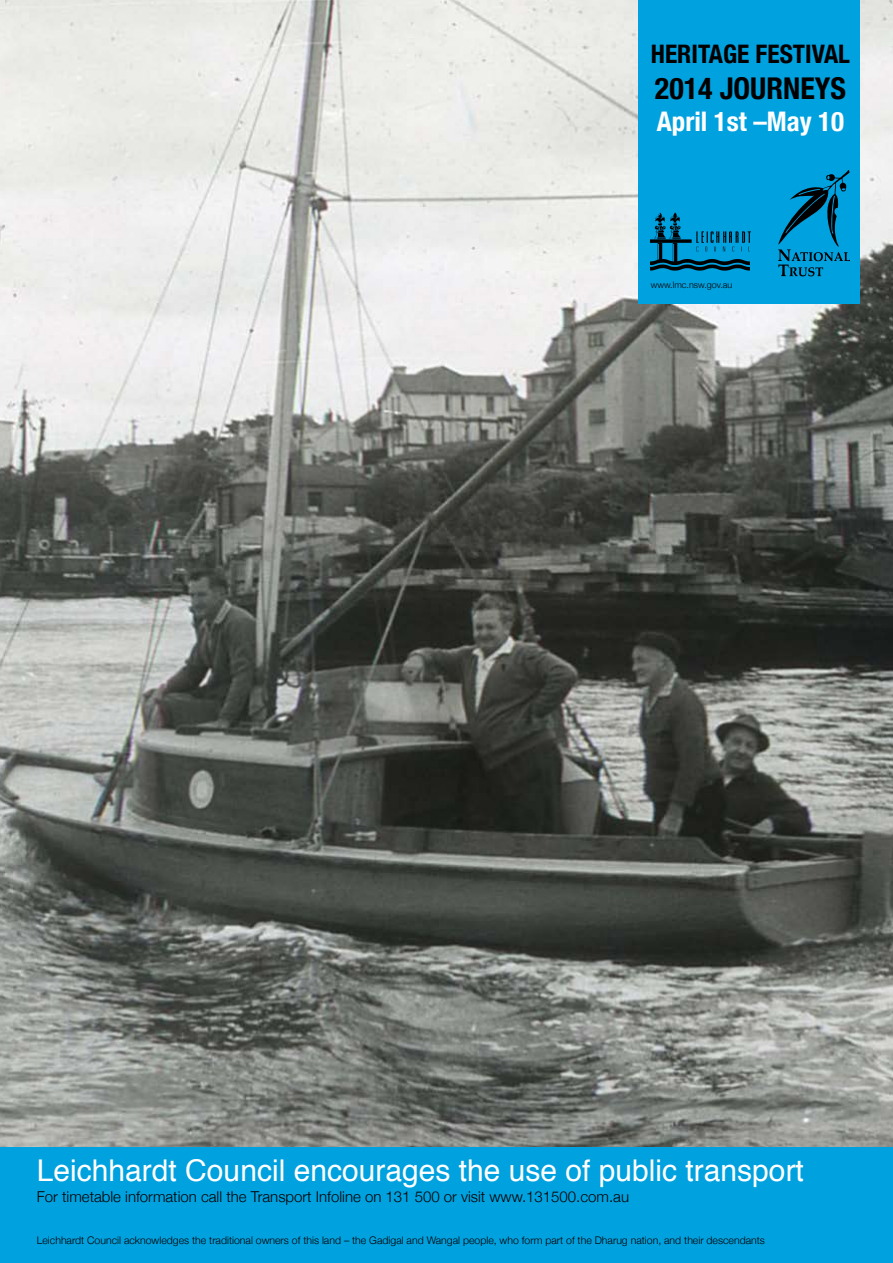
<style>
.page{position:relative;width:893px;height:1263px;background:#fff}
.page>*{position:absolute;margin:0;border:0;box-sizing:border-box;transform-origin:0 0}
.t1{font:30px "Helvetica";color:#fff}
.t2{font:700 condensed 30px "Helvetica Neue";color:#000}
.t3{font:700 condensed 27px "Helvetica Neue";color:#fff}
.t4{font:700 condensed 25.5px "Helvetica Neue";color:#000}
.t5{font:300 15px "Helvetica Neue";color:#000}
.t6{font:300 10.5px "Helvetica Neue";color:#000}
.t7{font:300 9px "Helvetica Neue";color:#000}
</style>
<div class="page">
<div style="left:0;top:1147px;width:893px;height:116px;background:#00a1df"></div>
<img style="left:0;top:0;width:893px;height:1147px">
<div style="left:638px;top:0;width:222px;height:303px;background:#00a1df"></div>
<svg style="left:650px;top:213px;width:101px;height:58px"></svg>
<svg style="left:778px;top:170px;width:71px;height:106px"></svg>
<h3 class="t4" style="left:651px;top:33px;width:201px">HERITAGE FESTIVAL</h3>
<h1 class="t2" style="left:655px;top:63px;width:193px">2014 JOURNEYS</h1>
<h2 class="t3" style="left:657px;top:99px;width:189px">April 1st –May 10</h2>
<p class="t7" style="left:651px;top:277px;width:83px">www.lmc.nsw.gov.au</p>
<h1 class="t1" style="left:37px;top:1148px;width:769px">Leichhardt Council encourages the use of public transport</h1>
<h3 class="t5" style="left:37px;top:1185px;width:594px">For timetable information call the Transport Infoline on 131 500 or visit www.131500.com.au</h3>
<p class="t6" style="left:37px;top:1232px;width:729px">Leichhardt Council acknowledges the traditional owners of this land – the Gadigal and Wangal people, who form part of the Dharug nation, and their descendants</p>
</div>
